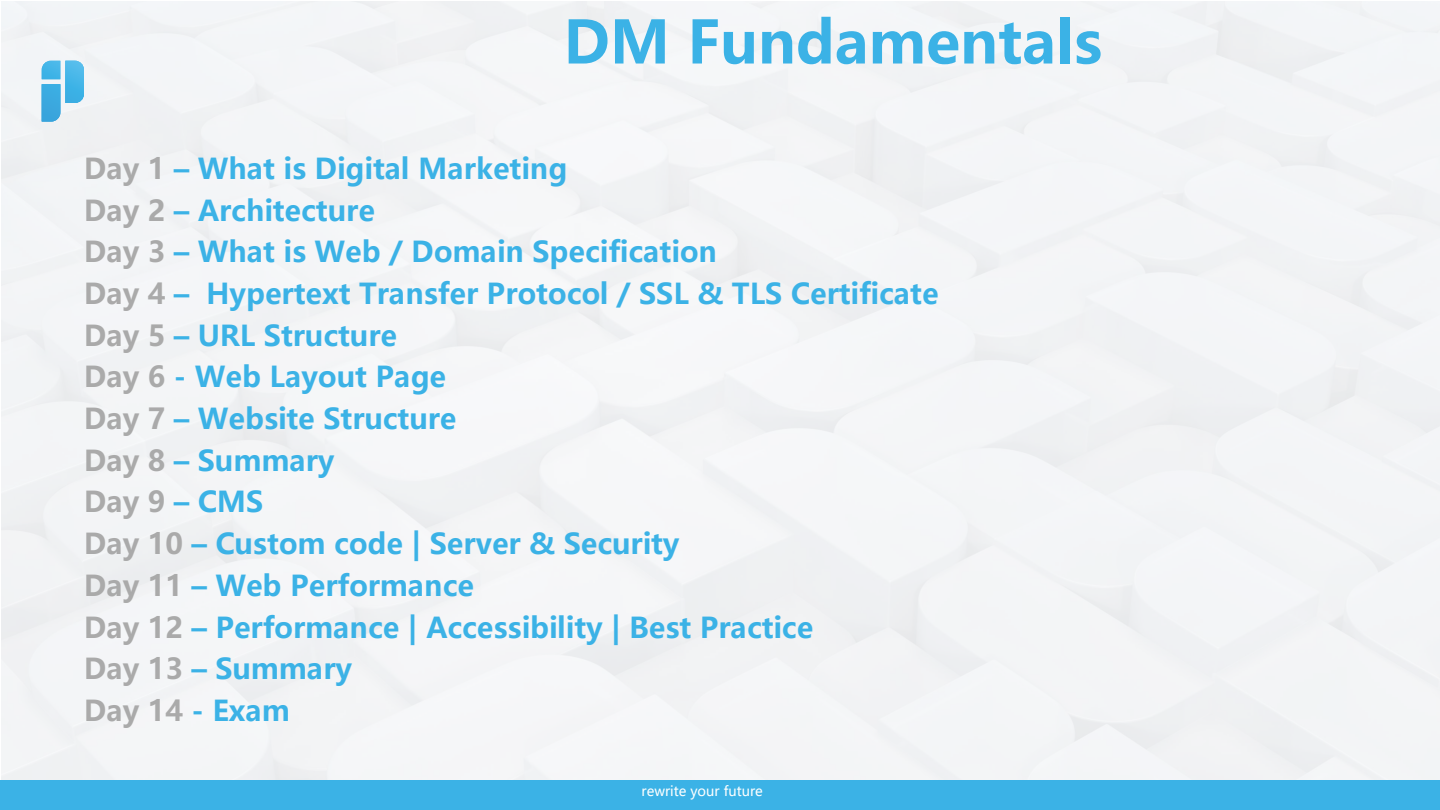
<style>
.page{position:relative;width:1440px;height:810px;background:#fff}
.page>*{position:absolute;margin:0;border:0;box-sizing:border-box;transform-origin:0 0}
.t1{font:700 58.5px "Microsoft Ya Hei UI";color:#3bb2e6}
.t2{font:700 28.5px/41.7px "Microsoft Ya Hei UI";color:#3bb2e6}
.t3{font:13.5px "Microsoft Ya Hei UI";color:#fff}
.s1{color:#aaa}
</style>
<div class="page">
<div style="left:1px;top:780px;width:1439px;height:30px;background:#3bb2e6"></div>
<svg style="left:42px;top:61px;width:42px;height:61px"></svg>
<h1 class="t1" style="left:564px;top:2px;width:540px">DM Fundamentals</h1>
<p class="t2" style="left:84px;top:147px;width:856px"><span class="s1">Day 1</span> – What is Digital Marketing<br><span class="s1">Day 2</span> – Architecture<br><span class="s1">Day 3</span> – What is Web / Domain Specification<br><span class="s1">Day 4</span> – Hypertext Transfer Protocol / SSL &amp; TLS Certificate<br><span class="s1">Day 5</span> – URL Structure<br><span class="s1">Day 6</span> - Web Layout Page<br><span class="s1">Day 7</span> – Website Structure<br><span class="s1">Day 8</span> – Summary<br><span class="s1">Day 9</span> – CMS<br><span class="s1">Day 10</span> – Custom code | Server &amp; Security<br><span class="s1">Day 11</span> – Web Performance<br><span class="s1">Day 12</span> – Performance | Accessibility | Best Practice<br><span class="s1">Day 13</span> – Summary<br><span class="s1">Day 14</span> - Exam</p>
<p class="t3" style="left:642px;top:782px;width:123px">rewrite your future</p>
</div>
